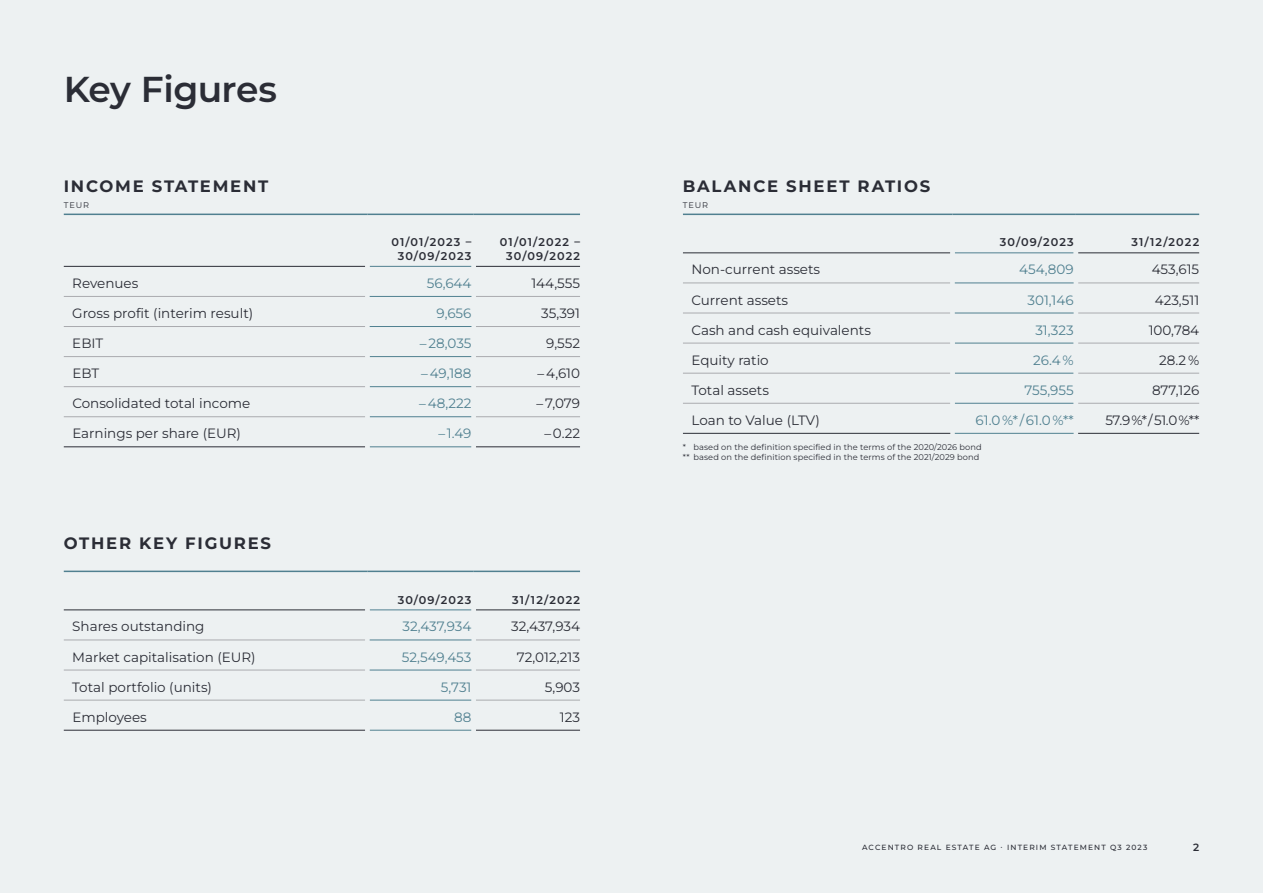
<style>
.page{position:relative;width:1263px;height:893px;background:#edf1f2}
.page>*{position:absolute;margin:0;border:0;box-sizing:border-box;transform-origin:0 0}
.t1{font:600 36px "Montserrat";letter-spacing:-.015em;color:#2b2d36}
.t2{font:700 16.5px "Montserrat";letter-spacing:.105em;color:#2b2d36}
.t3{font:13.5px "Montserrat";color:#2b2d36}
.t4{font:13.5px "Montserrat";color:#508090}
.t5{font:600 11.25px/13.5px "Montserrat";letter-spacing:.1em;color:#2b2d36;text-align:center}
.t6{font:600 10.5px "Montserrat";color:#2b2d36}
.t7{font:8.25px/9.9px "Montserrat";letter-spacing:.01em;color:#2b2d36}
.t8{font:500 7.5px "Montserrat";letter-spacing:.15em;color:#2b2d36}
</style>
<div class="page">
<hr style="left:64px;top:266px;width:301px;height:1px;background:#2b2d36">
<hr style="left:476px;top:266px;width:104px;height:1px;background:#2b2d36">
<hr style="left:64px;top:447px;width:301px;height:1px;background:#2b2d36">
<hr style="left:476px;top:447px;width:104px;height:1px;background:#2b2d36">
<hr style="left:370px;top:266px;width:101px;height:1px;background:#508090">
<hr style="left:370px;top:356px;width:101px;height:1px;background:#508090">
<hr style="left:370px;top:386px;width:101px;height:1px;background:#508090">
<hr style="left:370px;top:416px;width:101px;height:1px;background:#508090">
<hr style="left:370px;top:446px;width:101px;height:1px;background:#508090">
<hr style="left:64px;top:296px;width:301px;height:1px;background:#aaabaf">
<hr style="left:476px;top:296px;width:104px;height:1px;background:#aaabaf">
<hr style="left:64px;top:326px;width:301px;height:1px;background:#aaabaf">
<hr style="left:476px;top:326px;width:104px;height:1px;background:#aaabaf">
<hr style="left:64px;top:356px;width:301px;height:1px;background:#aaabaf">
<hr style="left:476px;top:356px;width:104px;height:1px;background:#aaabaf">
<hr style="left:64px;top:386px;width:301px;height:1px;background:#aaabaf">
<hr style="left:476px;top:386px;width:104px;height:1px;background:#aaabaf">
<hr style="left:64px;top:416px;width:301px;height:1px;background:#aaabaf">
<hr style="left:476px;top:416px;width:104px;height:1px;background:#aaabaf">
<hr style="left:64px;top:214px;width:303px;height:1px;background:#508090">
<hr style="left:367px;top:214px;width:107px;height:1px;background:#508090">
<hr style="left:474px;top:214px;width:106px;height:1px;background:#508090">
<hr style="left:370px;top:296px;width:101px;height:1px;background:#508090">
<hr style="left:370px;top:326px;width:101px;height:1px;background:#508090">
<hr style="left:683px;top:253px;width:267px;height:1px;background:#2b2d36">
<hr style="left:1078px;top:253px;width:121px;height:1px;background:#2b2d36">
<hr style="left:955px;top:252px;width:118px;height:1px;background:#508090">
<hr style="left:955px;top:343px;width:118px;height:1px;background:#508090">
<hr style="left:955px;top:373px;width:118px;height:1px;background:#508090">
<hr style="left:955px;top:403px;width:118px;height:1px;background:#508090">
<hr style="left:683px;top:283px;width:267px;height:1px;background:#aaabaf">
<hr style="left:1078px;top:283px;width:121px;height:1px;background:#aaabaf">
<hr style="left:683px;top:313px;width:267px;height:1px;background:#aaabaf">
<hr style="left:1078px;top:313px;width:121px;height:1px;background:#aaabaf">
<hr style="left:683px;top:343px;width:267px;height:1px;background:#aaabaf">
<hr style="left:1078px;top:343px;width:121px;height:1px;background:#aaabaf">
<hr style="left:683px;top:373px;width:267px;height:1px;background:#aaabaf">
<hr style="left:1078px;top:373px;width:121px;height:1px;background:#aaabaf">
<hr style="left:683px;top:403px;width:267px;height:1px;background:#aaabaf">
<hr style="left:1078px;top:403px;width:121px;height:1px;background:#aaabaf">
<hr style="left:683px;top:214px;width:269px;height:1px;background:#508090">
<hr style="left:952px;top:214px;width:124px;height:1px;background:#508090">
<hr style="left:1076px;top:214px;width:123px;height:1px;background:#508090">
<hr style="left:955px;top:283px;width:118px;height:1px;background:#508090">
<hr style="left:955px;top:313px;width:118px;height:1px;background:#508090">
<hr style="left:683px;top:433px;width:267px;height:1px;background:#2b2d36">
<hr style="left:1078px;top:433px;width:121px;height:1px;background:#2b2d36">
<hr style="left:955px;top:433px;width:118px;height:1px;background:#508090">
<hr style="left:64px;top:610px;width:301px;height:1px;background:#2b2d36">
<hr style="left:476px;top:610px;width:104px;height:1px;background:#2b2d36">
<hr style="left:64px;top:730px;width:301px;height:1px;background:#2b2d36">
<hr style="left:476px;top:730px;width:104px;height:1px;background:#2b2d36">
<hr style="left:370px;top:609px;width:101px;height:1px;background:#508090">
<hr style="left:370px;top:700px;width:101px;height:1px;background:#508090">
<hr style="left:370px;top:730px;width:101px;height:1px;background:#508090">
<hr style="left:64px;top:640px;width:301px;height:1px;background:#aaabaf">
<hr style="left:476px;top:640px;width:104px;height:1px;background:#aaabaf">
<hr style="left:64px;top:670px;width:301px;height:1px;background:#aaabaf">
<hr style="left:476px;top:670px;width:104px;height:1px;background:#aaabaf">
<hr style="left:64px;top:700px;width:301px;height:1px;background:#aaabaf">
<hr style="left:476px;top:700px;width:104px;height:1px;background:#aaabaf">
<hr style="left:64px;top:571px;width:303px;height:1px;background:#508090">
<hr style="left:367px;top:571px;width:107px;height:1px;background:#508090">
<hr style="left:474px;top:571px;width:106px;height:1px;background:#508090">
<hr style="left:370px;top:640px;width:101px;height:1px;background:#508090">
<hr style="left:370px;top:670px;width:101px;height:1px;background:#508090">
<h1 class="t1" style="left:64px;top:63px;width:215px">Key Figures</h1>
<p class="t2" style="left:64px;top:174px;width:206px">INCOME STATEMENT</p>
<p class="t7" style="left:64px;top:200px;width:27px">TEUR</p>
<p class="t5" style="left:391px;top:235px;width:82px">01/01/2023 –<br>30/09/2023</p>
<p class="t5" style="left:500px;top:235px;width:82px">01/01/2022 –<br>30/09/2022</p>
<p class="t3" style="left:72px;top:274px;width:67px">Revenues</p>
<p class="t4" style="left:427px;top:274px;width:46px">56,644</p>
<p class="t3" style="left:531px;top:274px;width:50px">144,555</p>
<p class="t3" style="left:72px;top:304px;width:182px">Gross profit (interim result)</p>
<p class="t4" style="left:437px;top:304px;width:36px">9,656</p>
<p class="t3" style="left:541px;top:304px;width:40px">35,391</p>
<p class="t3" style="left:72px;top:334px;width:33px">EBIT</p>
<p class="t4" style="left:420px;top:334px;width:53px">– 28,035</p>
<p class="t3" style="left:546px;top:334px;width:35px">9,552</p>
<p class="t3" style="left:72px;top:364px;width:28px">EBT</p>
<p class="t4" style="left:421px;top:364px;width:52px">– 49,188</p>
<p class="t3" style="left:538px;top:364px;width:44px">– 4,610</p>
<p class="t3" style="left:72px;top:394px;width:179px">Consolidated total income</p>
<p class="t4" style="left:419px;top:394px;width:54px">– 48,222</p>
<p class="t3" style="left:537px;top:394px;width:45px">– 7,079</p>
<p class="t3" style="left:72px;top:424px;width:170px">Earnings per share (EUR)</p>
<p class="t4" style="left:438px;top:424px;width:35px">– 1.49</p>
<p class="t3" style="left:544px;top:424px;width:37px">– 0.22</p>
<p class="t2" style="left:64px;top:531px;width:209px">OTHER KEY FIGURES</p>
<p class="t5" style="left:398px;top:592px;width:75px">30/09/2023</p>
<p class="t5" style="left:512px;top:592px;width:69px">31/12/2022</p>
<p class="t3" style="left:72px;top:617px;width:134px">Shares outstanding</p>
<p class="t4" style="left:403px;top:617px;width:70px">32,437,934</p>
<p class="t3" style="left:511px;top:617px;width:70px">32,437,934</p>
<p class="t3" style="left:72px;top:647px;width:185px">Market capitalisation (EUR)</p>
<p class="t4" style="left:402px;top:647px;width:71px">52,549,453</p>
<p class="t3" style="left:517px;top:647px;width:65px">72,012,213</p>
<p class="t3" style="left:72px;top:677px;width:141px">Total portfolio (units)</p>
<p class="t4" style="left:441px;top:677px;width:32px">5,731</p>
<p class="t3" style="left:545px;top:677px;width:37px">5,903</p>
<p class="t3" style="left:72px;top:708px;width:76px">Employees</p>
<p class="t4" style="left:454px;top:708px;width:19px">88</p>
<p class="t3" style="left:560px;top:708px;width:22px">123</p>
<p class="t2" style="left:683px;top:174px;width:249px">BALANCE SHEET RATIOS</p>
<p class="t7" style="left:683px;top:200px;width:27px">TEUR</p>
<p class="t5" style="left:1000px;top:235px;width:75px">30/09/2023</p>
<p class="t5" style="left:1131px;top:235px;width:69px">31/12/2022</p>
<p class="t3" style="left:691px;top:260px;width:130px">Non-current assets</p>
<p class="t4" style="left:1019px;top:260px;width:56px">454,809</p>
<p class="t3" style="left:1152px;top:260px;width:49px">453,615</p>
<p class="t3" style="left:691px;top:290px;width:98px">Current assets</p>
<p class="t4" style="left:1027px;top:290px;width:48px">301,146</p>
<p class="t3" style="left:1155px;top:290px;width:46px">423,511</p>
<p class="t3" style="left:691px;top:320px;width:181px">Cash and cash equivalents</p>
<p class="t4" style="left:1035px;top:320px;width:40px">31,323</p>
<p class="t3" style="left:1149px;top:320px;width:52px">100,784</p>
<p class="t3" style="left:691px;top:351px;width:79px">Equity ratio</p>
<p class="t4" style="left:1033px;top:351px;width:42px">26.4 %</p>
<p class="t3" style="left:1159px;top:351px;width:42px">28.2 %</p>
<p class="t3" style="left:691px;top:381px;width:79px">Total assets</p>
<p class="t4" style="left:1024px;top:381px;width:51px">755,955</p>
<p class="t3" style="left:1152px;top:381px;width:49px">877,126</p>
<p class="t3" style="left:691px;top:411px;width:130px">Loan to Value (LTV)</p>
<p class="t4" style="left:976px;top:411px;width:100px">61.0 %* / 61.0 %**</p>
<p class="t3" style="left:1105px;top:411px;width:95px">57.9 %* / 51.0 %**</p>
<p class="t7" style="left:683px;top:442px;width:300px">* based on the definition specified in the terms of the 2020/2026 bond ** based on the definition specified in the terms of the 2021/2029 bond</p>
<p class="t8" style="left:862px;top:842px;width:287px">ACCENTRO REAL ESTATE AG · INTERIM STATEMENT Q3 2023</p>
<p class="t6" style="left:1193px;top:840px;width:8px">2</p>
</div>
